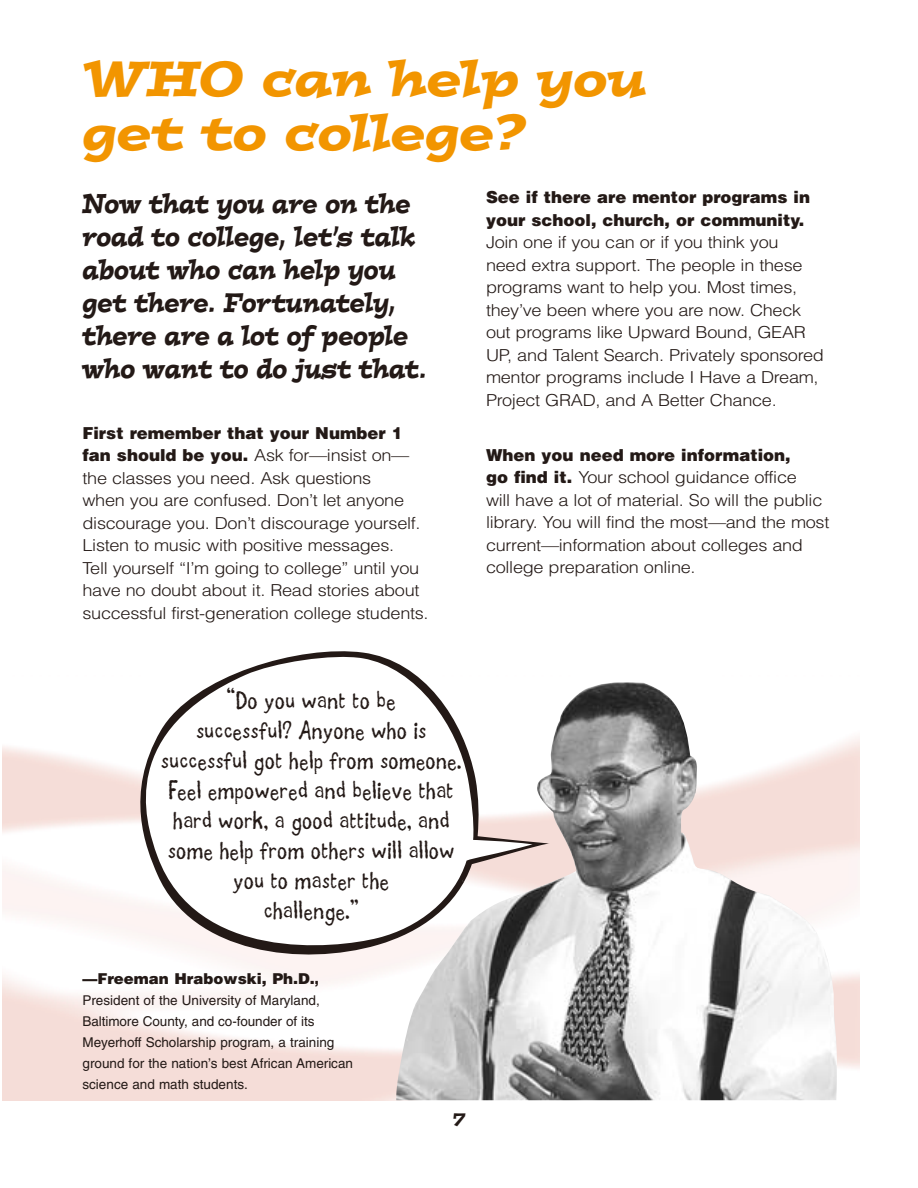
<style>
.page{position:relative;width:918px;height:1188px;background:#fff}
.page>*{position:absolute;margin:0;border:0;box-sizing:border-box;transform-origin:0 0}
.t1{font:italic 49.5px/54px "Postino";color:#f29500}
.t2{font:27px/30px "Grumble";color:#231916;text-align:center}
.t3{font:italic 27px/33px "Postino";color:#231916;scale:.8 1}
.t4{font:italic 18px "Postino";color:#231916}
.t5{font:300 16.5px/22.5px "Helvetica";letter-spacing:-.015em;color:#231916;scale:1.1 1}
.t6{font:900 16.5px/22.5px "Helvetica";color:#231916}
.t7{font:900 15px "Helvetica";color:#231916}
.t8{font:13.5px/21px "Helvetica";color:#231916}
.s1{font-weight:900}
</style>
<div class="page">
<svg style="left:193px;top:651px;width:203px;height:316px"></svg>
<svg style="left:133px;top:653px;width:291px;height:309px"></svg>
<img style="left:396px;top:682px;width:441px;height:418px">
<h1 class="t1" style="left:82px;top:57px;width:565px">WHO can help you get to college?</h1>
<h2 class="t3" style="left:82px;top:190px;width:432px">Now that you are on the road to college, let’s talk about who can help you get there. Fortunately, there are a lot of people who want to do just that.</h2>
<p class="t5" style="left:82px;top:423px;width:316px"><span class="s1">First remember that your Number 1 fan should be you.</span> Ask for—insist on— the classes you need. Ask questions<br>when you are confused. Don’t let anyone discourage you. Don’t discourage yourself.<br>Listen to music with positive messages.<br>Tell yourself “I’m going to college” until you have no doubt about it. Read stories about successful first-generation college students.</p>
<p class="t6" style="left:486px;top:188px;width:326px">See if there are mentor programs in your school, church, or community.</p>
<p class="t5" style="left:486px;top:233px;width:309px">Join one if you can or if you think you<br>need extra support. The people in these programs want to help you. Most times, they’ve been where you are now. Check out programs like Upward Bound, GEAR UP, and Talent Search. Privately sponsored mentor programs include I Have a Dream, Project GRAD, and A Better Chance.</p>
<p class="t5" style="left:486px;top:445px;width:314px"><span class="s1">When you need more information,<br>go find it.</span> Your school guidance office<br>will have a lot of material. So will the public library. You will find the most—and the most current—information about colleges and college preparation online.</p>
<h2 class="t2" style="left:161px;top:688px;width:302px">“Do you want to be<br>successful? Anyone who is successful got help from someone.<br>Feel empowered and believe that hard work, a good attitude, and some help from others will allow you to master the<br>challenge.”</h2>
<p class="t7" style="left:82px;top:974px;width:238px">—Freeman Hrabowski, Ph.D.,</p>
<p class="t8" style="left:82px;top:991px;width:272px">President of the University of Maryland, Baltimore County, and co-founder of its Meyerhoff Scholarship program, a training ground for the nation’s best African American science and math students.</p>
<p class="t4" style="left:453px;top:1110px;width:14px">7</p>
</div>
